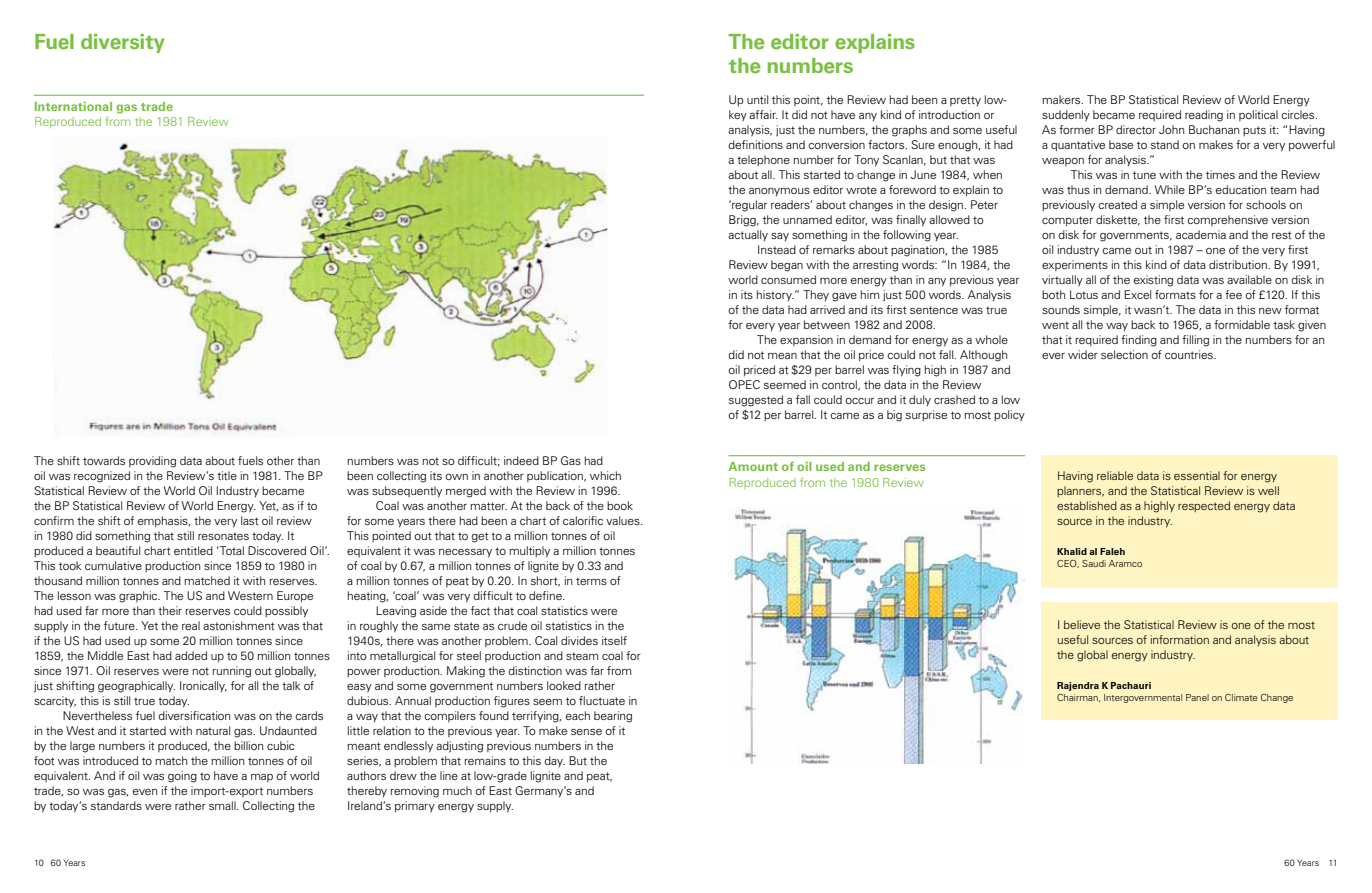
<style>
.page{position:relative;width:1372px;height:893px;background:#fff}
.page>*{position:absolute;margin:0;border:0;box-sizing:border-box;transform-origin:0 0}
.t1{font:700 21px/24px "Univers GT";letter-spacing:-.015em;color:#7ac143}
.t2{font:300 12.75px "Univers GT";letter-spacing:-.01em;color:#7ac143}
.t3{font:700 12.75px "Univers GT";color:#7ac143}
.t4{font:300 12px/15px "Univers GT";letter-spacing:-.005em;color:#000}
.t5{font:300 9.75px "Univers GT";color:#000}
.t6{font:700 9.75px "Univers GT";letter-spacing:.01em;color:#000}
.t7{font:300 9px "Univers GT";letter-spacing:.005em;color:#000}
</style>
<div class="page">
<img style="left:728px;top:507px;width:296px;height:257px">
<hr style="left:34px;top:95px;width:610px;height:1px;background:#7ac143">
<hr style="left:728px;top:455px;width:297px;height:1px;background:#7ac143">
<img style="left:53px;top:138px;width:554px;height:299px">
<div style="left:1041px;top:455px;width:296px;height:132px;background:#fff5c2"></div>
<div style="left:1041px;top:602px;width:296px;height:117px;background:#fff5c2"></div>
<h1 class="t1" style="left:34px;top:30px;width:133px">Fuel diversity</h1>
<h1 class="t1" style="left:728px;top:30px;width:188px">The editor explains the numbers</h1>
<p class="t3" style="left:34px;top:99px;width:141px">International gas trade</p>
<p class="t2" style="left:34px;top:114px;width:196px">Reproduced from the 1981 Review</p>
<p class="t4" style="left:728px;top:92px;width:280px">Up until this point, the Review had been a pretty low-</p>
<p class="t4" style="left:728px;top:107px;width:267px">key affair. It did not have any kind of introduction or</p>
<p class="t4" style="left:728px;top:122px;width:290px">analysis, just the numbers, the graphs and some useful</p>
<p class="t4" style="left:728px;top:137px;width:286px">definitions and conversion factors. Sure enough, it had</p>
<p class="t4" style="left:728px;top:152px;width:268px">a telephone number for Tony Scanlan, but that was</p>
<p class="t4" style="left:728px;top:167px;width:276px">about all. This started to change in June 1984, when</p>
<p class="t4" style="left:728px;top:182px;width:276px">the anonymous editor wrote a foreword to explain to</p>
<p class="t4" style="left:728px;top:197px;width:271px">‘regular readers’ about changes in the design. Peter</p>
<p class="t4" style="left:728px;top:212px;width:257px">Brigg, the unnamed editor, was finally allowed to</p>
<p class="t4" style="left:728px;top:227px;width:232px">actually say something in the following year.</p>
<p class="t4" style="left:757px;top:242px;width:243px">Instead of remarks about pagination, the 1985</p>
<p class="t4" style="left:728px;top:257px;width:283px">Review began with the arresting words: “In 1984, the</p>
<p class="t4" style="left:728px;top:272px;width:292px">world consumed more energy than in any previous year</p>
<p class="t4" style="left:728px;top:287px;width:284px">in its history.” They gave him just 500 words. Analysis</p>
<p class="t4" style="left:728px;top:302px;width:280px">of the data had arrived and its first sentence was true</p>
<p class="t4" style="left:728px;top:317px;width:209px">for every year between 1982 and 2008.</p>
<p class="t4" style="left:757px;top:332px;width:252px">The expansion in demand for energy as a whole</p>
<p class="t4" style="left:728px;top:347px;width:281px">did not mean that the oil price could not fall. Although</p>
<p class="t4" style="left:728px;top:362px;width:283px">oil priced at $29 per barrel was flying high in 1987 and</p>
<p class="t4" style="left:728px;top:377px;width:254px">OPEC seemed in control, the data in the Review</p>
<p class="t4" style="left:728px;top:392px;width:293px">suggested a fall could occur and it duly crashed to a low</p>
<p class="t4" style="left:728px;top:407px;width:298px">of $12 per barrel. It came as a big surprise to most policy</p>
<p class="t4" style="left:1042px;top:92px;width:295px">makers. The BP Statistical Review of World Energy suddenly became required reading in political circles.<br>As former BP director John Buchanan puts it: “Having<br>a quantative base to stand on makes for a very powerful weapon for analysis.”</p>
<p class="t4" style="left:1042px;top:167px;width:286px;text-indent:29px">This was in tune with the times and the Review was thus in demand. While BP’s education team had previously created a simple version for schools on computer diskette, the first comprehensive version<br>on disk for governments, academia and the rest of the oil industry came out in 1987 – one of the very first experiments in this kind of data distribution. By 1991, virtually all of the existing data was available on disk in both Lotus and Excel formats for a fee of £120. If this sounds simple, it wasn’t. The data in this new format went all the way back to 1965, a formidable task given that it required finding and filling in the numbers for an ever wider selection of countries.</p>
<p class="t4" style="left:34px;top:453px;width:298px">The shift towards providing data about fuels other than oil was recognized in the Review’s title in 1981. The BP Statistical Review of the World Oil Industry became<br>the BP Statistical Review of World Energy. Yet, as if to confirm the shift of emphasis, the very last oil review<br>in 1980 did something that still resonates today. It produced a beautiful chart entitled ‘Total Discovered Oil’.<br>This took cumulative production since 1859 to 1980 in thousand million tonnes and matched it with reserves.<br>The lesson was graphic. The US and Western Europe had used far more than their reserves could possibly supply in the future. Yet the real astonishment was that if the US had used up some 20 million tonnes since 1859, the Middle East had added up to 50 million tonnes since 1971. Oil reserves were not running out globally, just shifting geographically. Ironically, for all the talk of scarcity, this is still true today.</p>
<p class="t4" style="left:34px;top:708px;width:291px;text-indent:29px">Nevertheless fuel diversification was on the cards in the West and it started with natural gas. Undaunted by the large numbers it produced, the billion cubic<br>foot was introduced to match the million tonnes of oil equivalent. And if oil was going to have a map of world trade, so was gas, even if the import-export numbers by today’s standards were rather small. Collecting the</p>
<p class="t4" style="left:347px;top:453px;width:257px">numbers was not so difficult; indeed BP Gas had</p>
<p class="t4" style="left:347px;top:468px;width:276px">been collecting its own in another publication, which</p>
<p class="t4" style="left:347px;top:483px;width:275px">was subsequently merged with the Review in 1996.</p>
<p class="t4" style="left:376px;top:498px;width:258px">Coal was another matter. At the back of the book</p>
<p class="t4" style="left:347px;top:513px;width:298px">for some years there had been a chart of calorific values.</p>
<p class="t4" style="left:347px;top:528px;width:270px">This pointed out that to get to a million tonnes of oil</p>
<p class="t4" style="left:347px;top:543px;width:290px">equivalent it was necessary to multiply a million tonnes</p>
<p class="t4" style="left:347px;top:558px;width:278px">of coal by 0.67, a million tonnes of lignite by 0.33 and</p>
<p class="t4" style="left:347px;top:573px;width:275px">a million tonnes of peat by 0.20. In short, in terms of</p>
<p class="t4" style="left:347px;top:588px;width:220px">heating, ‘coal’ was very difficult to define.</p>
<p class="t4" style="left:376px;top:603px;width:243px">Leaving aside the fact that coal statistics were</p>
<p class="t4" style="left:347px;top:618px;width:279px">in roughly the same state as crude oil statistics in the</p>
<p class="t4" style="left:347px;top:633px;width:281px">1940s, there was another problem. Coal divides itself</p>
<p class="t4" style="left:347px;top:648px;width:295px">into metallurgical for steel production and steam coal for</p>
<p class="t4" style="left:347px;top:663px;width:286px">power production. Making the distinction was far from</p>
<p class="t4" style="left:347px;top:678px;width:269px">easy and some government numbers looked rather</p>
<p class="t4" style="left:347px;top:693px;width:292px">dubious. Annual production figures seem to fluctuate in</p>
<p class="t4" style="left:347px;top:708px;width:287px">a way that the compilers found terrifying, each bearing</p>
<p class="t4" style="left:347px;top:723px;width:279px">little relation to the previous year. To make sense of it</p>
<p class="t4" style="left:347px;top:738px;width:268px">meant endlessly adjusting previous numbers in the</p>
<p class="t4" style="left:347px;top:753px;width:261px">series, a problem that remains to this day. But the</p>
<p class="t4" style="left:347px;top:768px;width:267px">authors drew the line at low-grade lignite and peat,</p>
<p class="t4" style="left:347px;top:783px;width:248px">thereby removing much of East Germany’s and</p>
<p class="t4" style="left:347px;top:798px;width:168px">Ireland’s primary energy supply.</p>
<p class="t3" style="left:728px;top:459px;width:199px">Amount of oil used and reserves</p>
<p class="t2" style="left:728px;top:475px;width:197px">Reproduced from the 1980 Review</p>
<p class="t4" style="left:1057px;top:468px;width:240px">Having reliable data is essential for energy planners, and the Statistical Review is well established as a highly respected energy data source in the industry.</p>
<p class="t6" style="left:1057px;top:546px;width:70px">Khalid al Faleh</p>
<p class="t5" style="left:1057px;top:558px;width:87px">CEO, Saudi Aramco</p>
<p class="t4" style="left:1057px;top:617px;width:259px">I believe the Statistical Review is one of the most useful sources of information and analysis about the global energy industry.</p>
<p class="t6" style="left:1057px;top:680px;width:96px">Rajendra K Pachauri</p>
<p class="t5" style="left:1057px;top:691px;width:238px">Chairman, Intergovernmental Panel on Climate Change</p>
<p class="t7" style="left:34px;top:857px;width:53px">10 60 Years</p>
<p class="t7" style="left:1284px;top:857px;width:55px">60 Years 11</p>
</div>
